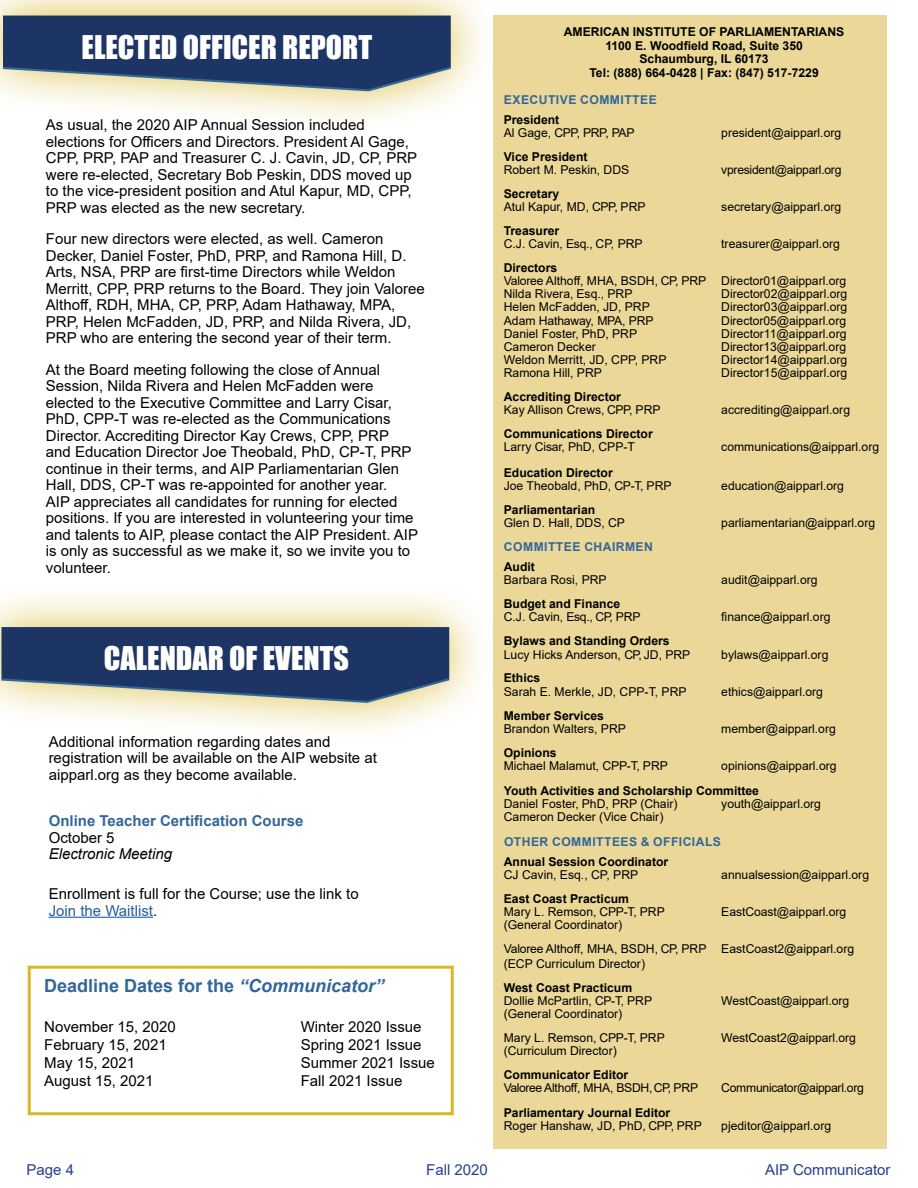
<style>
.page{position:relative;width:918px;height:1188px;background:#fff}
.page>*{position:absolute;margin:0;border:0;box-sizing:border-box;transform-origin:0 0}
.t1{font:30px "Impact";color:#fff}
.t2{font:700 18px "Arial";color:#369}
.t3{font:15px/16.5px "Arial";color:#000}
.t4{font:700 15px "Arial";color:#369}
.t5{font:15px "Arial";color:#25408f}
.t6{font:italic 15px "Arial";color:#000}
.t7{font:12.15px/24px "Arial";color:#000}
.t8{font:700 12.15px/13.6px "Arial";color:#000;text-align:center}
.t9{font:12.15px "Arial";letter-spacing:-.025em;color:#000}
.t10{font:700 12.15px "Arial";letter-spacing:.035em;color:#369}
.t11{font:12.15px "Arial";letter-spacing:-.03em;color:#000}
.s1{color:#215e9e}
.s2{font-style:italic}
</style>
<div class="page">
<div style="left:493px;top:16px;width:394px;height:1133px;background:#ebd898"></div>
<div style="left:28px;top:966px;width:426px;height:149px;border:3px solid #d8b828"></div>
<hr style="left:49px;top:917px;width:104px;height:1px;background:#215e9e">
<div style="left:0;top:583px;width:493px;height:162px;background:#d7b729;opacity:.87"></div>
<svg style="left:0;top:627px;width:450px;height:77px;background:#405474"></svg>
<div style="left:0;top:0;width:495px;height:133px;background:#d7b729;opacity:.87"></div>
<svg style="left:1px;top:16px;width:451px;height:76px;background:#405374"></svg>
<h1 class="t1" style="left:82px;top:24px;width:292px">ELECTED OFFICER REPORT</h1>
<p class="t3" style="left:46px;top:117px;width:373px">As usual, the 2020 AIP Annual Session included elections for Officers and Directors. President Al Gage, CPP, PRP, PAP and Treasurer C. J. Cavin, JD, CP, PRP were re-elected, Secretary Bob Peskin, DDS moved up to the vice-president position and Atul Kapur, MD, CPP, PRP was elected as the new secretary.</p>
<p class="t3" style="left:46px;top:231px;width:381px">Four new directors were elected, as well. Cameron Decker, Daniel Foster, PhD, PRP, and Ramona Hill, D.<br>Arts, NSA, PRP are first-time Directors while Weldon Merritt, CPP, PRP returns to the Board. They join Valoree Althoff, RDH, MHA, CP, PRP, Adam Hathaway, MPA, PRP, Helen McFadden, JD, PRP, and Nilda Rivera, JD, PRP who are entering the second year of their term.</p>
<p class="t3" style="left:46px;top:361px;width:374px">At the Board meeting following the close of Annual Session, Nilda Rivera and Helen McFadden were elected to the Executive Committee and Larry Cisar, PhD, CPP-T was re-elected as the Communications Director. Accrediting Director Kay Crews, CPP, PRP<br>and Education Director Joe Theobald, PhD, CP-T, PRP continue in their terms, and AIP Parliamentarian Glen Hall, DDS, CP-T was re-appointed for another year.<br>AIP appreciates all candidates for running for elected positions. If you are interested in volunteering your time and talents to AIP, please contact the AIP President. AIP is only as successful as we make it, so we invite you to volunteer.</p>
<h1 class="t1" style="left:104px;top:635px;width:247px">CALENDAR OF EVENTS</h1>
<p class="t3" style="left:49px;top:733px;width:330px">Additional information regarding dates and registration will be available on the AIP website at aipparl.org as they become available.</p>
<p class="t4" style="left:49px;top:811px;width:256px">Online Teacher Certification Course</p>
<p class="t3" style="left:49px;top:829px;width:67px">October 5</p>
<p class="t6" style="left:49px;top:844px;width:125px">Electronic Meeting</p>
<p class="t3" style="left:49px;top:886px;width:312px">Enrollment is full for the Course; use the link to<br><span class="s1">Join the Waitlist</span>.</p>
<p class="t2" style="left:44px;top:973px;width:342px">Deadline Dates for the <span class="s2">“Communicator”</span></p>
<p class="t3" style="left:44px;top:1018px;width:133px">November 15, 2020</p>
<p class="t3" style="left:301px;top:1018px;width:122px">Winter 2020 Issue</p>
<p class="t3" style="left:44px;top:1036px;width:124px">February 15, 2021</p>
<p class="t3" style="left:301px;top:1036px;width:122px">Spring 2021 Issue</p>
<p class="t3" style="left:44px;top:1054px;width:92px">May 15, 2021</p>
<p class="t3" style="left:301px;top:1054px;width:136px">Summer 2021 Issue</p>
<p class="t3" style="left:44px;top:1072px;width:111px">August 15, 2021</p>
<p class="t3" style="left:301px;top:1072px;width:103px">Fall 2021 Issue</p>
<p class="t8" style="left:564px;top:25px;width:282px">AMERICAN INSTITUTE OF PARLIAMENTARIANS 1100 E. Woodfield Road, Suite 350<br>Schaumburg, IL 60173<br>Tel: (888) 664-0428 | Fax: (847) 517-7229</p>
<p class="t10" style="left:504px;top:91px;width:154px">EXECUTIVE COMMITTEE</p>
<p class="t8" style="left:504px;top:113px;width:57px">President</p>
<p class="t11" style="left:504px;top:124px;width:132px">Al Gage, CPP, PRP, PAP</p>
<p class="t7" style="left:721px;top:120px;width:122px">president@aipparl.org</p>
<p class="t8" style="left:504px;top:150px;width:85px">Vice President</p>
<p class="t7" style="left:504px;top:157px;width:127px">Robert M. Peskin, DDS</p>
<p class="t9" style="left:721px;top:161px;width:122px">vpresident@aipparl.org</p>
<p class="t8" style="left:504px;top:187px;width:57px">Secretary</p>
<p class="t7" style="left:504px;top:195px;width:143px">Atul Kapur, MD, CPP, PRP</p>
<p class="t7" style="left:721px;top:195px;width:122px">secretary@aipparl.org</p>
<p class="t8" style="left:504px;top:224px;width:57px">Treasurer</p>
<p class="t7" style="left:504px;top:232px;width:141px">C.J. Cavin, Esq., CP, PRP</p>
<p class="t7" style="left:721px;top:232px;width:120px">treasurer@aipparl.org</p>
<p class="t8" style="left:504px;top:261px;width:55px">Directors</p>
<p class="t7" style="left:504px;top:274px;width:344px;line-height:13.2px">Valoree Althoff, MHA, BSDH, CP, PRP Director01@aipparl.org<br>Nilda Rivera, Esq., PRP</p>
<p class="t7" style="left:721px;top:282px;width:128px">Director02@aipparl.org</p>
<p class="t7" style="left:504px;top:295px;width:148px">Helen McFadden, JD, PRP</p>
<p class="t7" style="left:721px;top:295px;width:128px">Director03@aipparl.org</p>
<p class="t7" style="left:504px;top:308px;width:151px">Adam Hathaway, MPA, PRP</p>
<p class="t7" style="left:721px;top:308px;width:126px">Director05@aipparl.org</p>
<p class="t7" style="left:504px;top:321px;width:135px">Daniel Foster, PhD, PRP</p>
<p class="t7" style="left:721px;top:321px;width:127px">Director11@aipparl.org</p>
<p class="t7" style="left:504px;top:334px;width:94px">Cameron Decker</p>
<p class="t7" style="left:721px;top:334px;width:126px">Director13@aipparl.org</p>
<p class="t7" style="left:504px;top:348px;width:164px">Weldon Merritt, JD, CPP, PRP</p>
<p class="t7" style="left:721px;top:348px;width:128px">Director14@aipparl.org</p>
<p class="t7" style="left:504px;top:361px;width:100px">Ramona Hill, PRP</p>
<p class="t7" style="left:721px;top:361px;width:128px">Director15@aipparl.org</p>
<p class="t8" style="left:504px;top:390px;width:119px">Accrediting Director</p>
<p class="t7" style="left:504px;top:398px;width:158px">Kay Allison Crews, CPP, PRP</p>
<p class="t7" style="left:721px;top:398px;width:130px">accrediting@aipparl.org</p>
<p class="t8" style="left:504px;top:427px;width:150px">Communications Director</p>
<p class="t7" style="left:504px;top:435px;width:133px">Larry Cisar, PhD, CPP-T</p>
<p class="t7" style="left:721px;top:435px;width:159px">communications@aipparl.org</p>
<p class="t8" style="left:504px;top:466px;width:111px">Education Director</p>
<p class="t7" style="left:504px;top:473px;width:169px">Joe Theobald, PhD, CP-T, PRP</p>
<p class="t7" style="left:721px;top:473px;width:124px">education@aipparl.org</p>
<p class="t8" style="left:504px;top:503px;width:93px">Parliamentarian</p>
<p class="t7" style="left:504px;top:511px;width:123px">Glen D. Hall, DDS, CP</p>
<p class="t7" style="left:721px;top:511px;width:155px">parliamentarian@aipparl.org</p>
<p class="t10" style="left:504px;top:538px;width:151px">COMMITTEE CHAIRMEN</p>
<p class="t8" style="left:504px;top:560px;width:33px">Audit</p>
<p class="t7" style="left:504px;top:568px;width:104px">Barbara Rosi, PRP</p>
<p class="t7" style="left:721px;top:568px;width:98px">audit@aipparl.org</p>
<p class="t8" style="left:504px;top:597px;width:118px">Budget and Finance</p>
<p class="t7" style="left:504px;top:605px;width:139px">C.J. Cavin, Esq., CP, PRP</p>
<p class="t7" style="left:721px;top:605px;width:111px">finance@aipparl.org</p>
<p class="t8" style="left:504px;top:634px;width:167px">Bylaws and Standing Orders</p>
<p class="t7" style="left:504px;top:642px;width:188px">Lucy Hicks Anderson, CP, JD, PRP</p>
<p class="t7" style="left:721px;top:642px;width:109px">bylaws@aipparl.org</p>
<p class="t8" style="left:504px;top:672px;width:38px">Ethics</p>
<p class="t7" style="left:504px;top:679px;width:184px">Sarah E. Merkle, JD, CPP-T, PRP</p>
<p class="t7" style="left:721px;top:679px;width:103px">ethics@aipparl.org</p>
<p class="t8" style="left:504px;top:709px;width:102px">Member Services</p>
<p class="t7" style="left:504px;top:716px;width:124px">Brandon Walters, PRP</p>
<p class="t7" style="left:721px;top:716px;width:116px">member@aipparl.org</p>
<p class="t8" style="left:504px;top:746px;width:54px">Opinions</p>
<p class="t7" style="left:504px;top:753px;width:166px">Michael Malamut, CPP-T, PRP</p>
<p class="t7" style="left:721px;top:753px;width:117px">opinions@aipparl.org</p>
<p class="t8" style="left:504px;top:784px;width:257px">Youth Activities and Scholarship Committee</p>
<p class="t7" style="left:504px;top:792px;width:175px">Daniel Foster, PhD, PRP (Chair)</p>
<p class="t7" style="left:721px;top:792px;width:101px">youth@aipparl.org</p>
<p class="t7" style="left:504px;top:805px;width:161px">Cameron Decker (Vice Chair)</p>
<p class="t10" style="left:504px;top:833px;width:219px">OTHER COMMITTEES &amp; OFFICIALS</p>
<p class="t8" style="left:504px;top:855px;width:166px">Annual Session Coordinator</p>
<p class="t7" style="left:504px;top:863px;width:136px">CJ Cavin, Esq., CP, PRP</p>
<p class="t7" style="left:721px;top:863px;width:149px">annualsession@aipparl.org</p>
<p class="t8" style="left:504px;top:892px;width:127px">East Coast Practicum</p>
<p class="t7" style="left:504px;top:900px;width:163px">Mary L. Remson, CPP-T, PRP</p>
<p class="t7" style="left:721px;top:900px;width:126px">EastCoast@aipparl.org</p>
<p class="t7" style="left:504px;top:913px;width:352px">(General Coordinator)<br>Valoree Althoff, MHA, BSDH, CP, PRP EastCoast2@aipparl.org</p>
<p class="t7" style="left:504px;top:951px;width:143px">(ECP Curriculum Director)</p>
<p class="t8" style="left:504px;top:981px;width:130px">West Coast Practicum</p>
<p class="t7" style="left:504px;top:988px;width:150px">Dollie McPartlin, CP-T, PRP</p>
<p class="t7" style="left:721px;top:988px;width:130px">WestCoast@aipparl.org</p>
<p class="t7" style="left:504px;top:1002px;width:163px">(General Coordinator)<br>Mary L. Remson, CPP-T, PRP</p>
<p class="t7" style="left:721px;top:1025px;width:136px">WestCoast2@aipparl.org</p>
<p class="t7" style="left:504px;top:1039px;width:115px">(Curriculum Director)</p>
<p class="t8" style="left:504px;top:1068px;width:126px">Communicator Editor</p>
<p class="t9" style="left:504px;top:1079px;width:196px">Valoree Althoff, MHA, BSDH, CP, PRP</p>
<p class="t9" style="left:721px;top:1079px;width:144px">Communicator@aipparl.org</p>
<p class="t8" style="left:504px;top:1106px;width:168px">Parliamentary Journal Editor</p>
<p class="t7" style="left:504px;top:1114px;width:200px">Roger Hanshaw, JD, PhD, CPP, PRP</p>
<p class="t7" style="left:721px;top:1114px;width:111px">pjeditor@aipparl.org</p>
<p class="t5" style="left:27px;top:1159px;width:49px">Page 4</p>
<p class="t5" style="left:426px;top:1159px;width:63px">Fall 2020</p>
<p class="t5" style="left:765px;top:1159px;width:127px">AIP Communicator</p>
</div>
